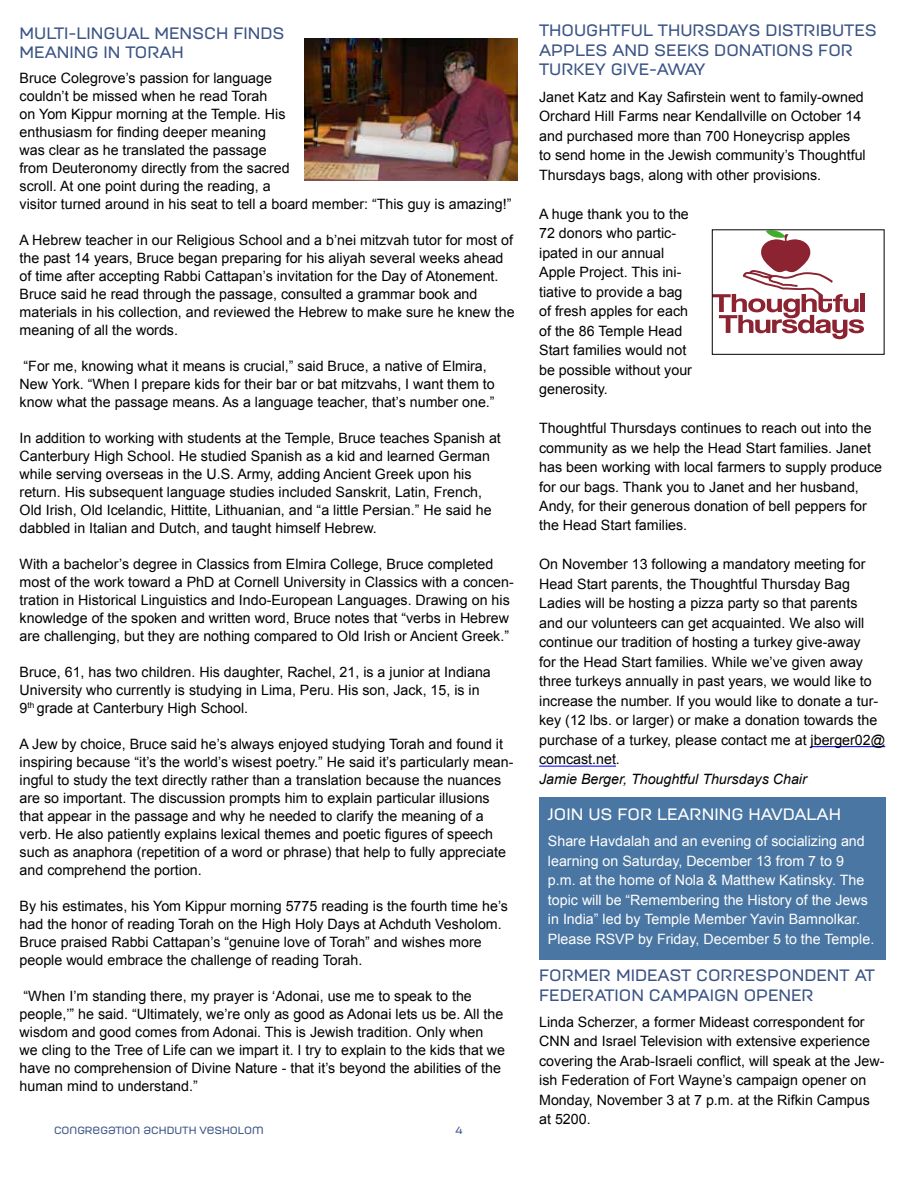
<style>
.page{position:relative;width:918px;height:1188px;background:#fff}
.page>*{position:absolute;margin:0;border:0;box-sizing:border-box;transform-origin:0 0}
.t1{font:500 16.5px/19.5px "Moderna Unicase";color:#3c5586}
.t2{font:500 16.5px "Moderna Unicase";color:#fff}
.t3{font:14.25px/18px "Arial";color:#000}
.t4{font:14.25px/19.5px "Arial";color:#fff}
.t5{font:italic 14.25px "Arial";color:#000}
.t6{font:500 10.5px "Moderna Unicase";color:#3c5586}
</style>
<div class="page">
<div style="left:539px;top:797px;width:347px;height:162px;background:#4976a2"></div>
<img style="left:305px;top:39px;width:213px;height:142px">
<div style="left:860px;top:294px;width:5px;height:18px;background:#8b2331"></div>
<svg style="left:714px;top:231px;width:150px;height:108px"></svg>
<div style="left:712px;top:229px;width:173px;height:126px;border:1px solid #000"></div>
<hr style="left:811px;top:746px;width:74px;height:1px;background:#00f">
<hr style="left:539px;top:766px;width:77px;height:1px;background:#00f">
<p class="t1" style="left:20px;top:24px;width:267px">MULTI-LINGUAL MENSCH FINDS<br>MEANING IN TORAH</p>
<p class="t3" style="left:20px;top:69px;width:493px">Bruce Colegrove’s passion for language<br>couldn’t be missed when he read Torah<br>on Yom Kippur morning at the Temple. His<br>enthusiasm for finding deeper meaning<br>was clear as he translated the passage<br>from Deuteronomy directly from the sacred<br>scroll. At one point during the reading, a<br>visitor turned around in his seat to tell a board member: “This guy is amazing!”</p>
<p class="t3" style="left:20px;top:231px;width:496px">A Hebrew teacher in our Religious School and a b’nei mitzvah tutor for most of the past 14 years, Bruce began preparing for his aliyah several weeks ahead of time after accepting Rabbi Cattapan’s invitation for the Day of Atonement.<br>Bruce said he read through the passage, consulted a grammar book and materials in his collection, and reviewed the Hebrew to make sure he knew the meaning of all the words.</p>
<p class="t3" style="left:20px;top:357px;width:477px">“For me, knowing what it means is crucial,” said Bruce, a native of Elmira,<br>New York. “When I prepare kids for their bar or bat mitzvahs, I want them to know what the passage means. As a language teacher, that’s number one.”</p>
<p class="t3" style="left:20px;top:429px;width:483px">In addition to working with students at the Temple, Bruce teaches Spanish at Canterbury High School. He studied Spanish as a kid and learned German while serving overseas in the U.S. Army, adding Ancient Greek upon his return. His subsequent language studies included Sanskrit, Latin, French, Old Irish, Old Icelandic, Hittite, Lithuanian, and “a little Persian.” He said he dabbled in Italian and Dutch, and taught himself Hebrew.</p>
<p class="t3" style="left:20px;top:555px;width:496px">With a bachelor’s degree in Classics from Elmira College, Bruce completed most of the work toward a PhD at Cornell University in Classics with a concen&shy;tration in Historical Linguistics and Indo-European Languages. Drawing on his knowledge of the spoken and written word, Bruce notes that “verbs in Hebrew are challenging, but they are nothing compared to Old Irish or Ancient Greek.”</p>
<p class="t3" style="left:20px;top:663px;width:473px">Bruce, 61, has two children. His daughter, Rachel, 21, is a junior at Indiana<br>University who currently is studying in Lima, Peru. His son, Jack, 15, is in<br>9<sup>th</sup> grade at Canterbury High School.</p>
<p class="t3" style="left:20px;top:735px;width:495px">A Jew by choice, Bruce said he’s always enjoyed studying Torah and found it inspiring because “it’s the world’s wisest poetry.” He said it’s particularly mean&shy;ingful to study the text directly rather than a translation because the nuances are so important. The discussion prompts him to explain particular illusions that appear in the passage and why he needed to clarify the meaning of a verb. He also patiently explains lexical themes and poetic figures of speech such as anaphora (repetition of a word or phrase) that help to fully appreciate and comprehend the portion.</p>
<p class="t3" style="left:20px;top:897px;width:490px">By his estimates, his Yom Kippur morning 5775 reading is the fourth time he’s had the honor of reading Torah on the High Holy Days at Achduth Vesholom.<br>Bruce praised Rabbi Cattapan’s “genuine love of Torah” and wishes more people would embrace the challenge of reading Torah.</p>
<p class="t3" style="left:20px;top:987px;width:487px">“When I’m standing there, my prayer is ‘Adonai, use me to speak to the people,’” he said. “Ultimately, we’re only as good as Adonai lets us be. All the wisdom and good comes from Adonai. This is Jewish tradition. Only when we cling to the Tree of Life can we impart it. I try to explain to the kids that we have no comprehension of Divine Nature - that it’s beyond the abilities of the human mind to understand.”</p>
<p class="t6" style="left:54px;top:1122px;width:211px">CONGREGATION ACHDUTH VESHOLOM</p>
<p class="t6" style="left:455px;top:1122px;width:9px">4</p>
<p class="t1" style="left:539px;top:21px;width:339px">THOUGHTFUL THURSDAYS DISTRIBUTES<br>APPLES AND SEEKS DONATIONS FOR<br>TURKEY GIVE-AWAY</p>
<p class="t3" style="left:539px;top:87px;width:328px;line-height:19.5px">Janet Katz and Kay Safirstein went to family-owned Orchard Hill Farms near Kendallville on October 14 and purchased more than 700 Honeycrisp apples to send home in the Jewish community’s Thoughtful Thursdays bags, along with other provisions.</p>
<p class="t3" style="left:539px;top:204px;width:154px;line-height:19.5px">A huge thank you to the<br>72 donors who partic&shy;ipated in our annual<br>Apple Project. This ini&shy;tiative to provide a bag of fresh apples for each of the 86 Temple Head<br>Start families would not be possible without your generosity.</p>
<p class="t3" style="left:539px;top:418px;width:344px;line-height:19.5px">Thoughtful Thursdays continues to reach out into the community as we help the Head Start families. Janet has been working with local farmers to supply produce for our bags. Thank you to Janet and her husband, Andy, for their generous donation of bell peppers for the Head Start families.</p>
<p class="t3" style="left:539px;top:555px;width:348px;line-height:19.5px">On November 13 following a mandatory meeting for Head Start parents, the Thoughtful Thursday Bag Ladies will be hosting a pizza party so that parents<br>and our volunteers can get acquainted. We also will continue our tradition of hosting a turkey give-away<br>for the Head Start families. While we’ve given away three turkeys annually in past years, we would like to increase the number. If you would like to donate a tur&shy;key (12 lbs. or larger) or make a donation towards the purchase of a turkey, please contact me at jberger02@ comcast.net.</p>
<p class="t5" style="left:539px;top:770px;width:269px">Jamie Berger, Thoughtful Thursdays Chair</p>
<p class="t2" style="left:548px;top:802px;width:295px">JOIN US FOR LEARNING HAVDALAH</p>
<p class="t4" style="left:548px;top:832px;width:328px">Share Havdalah and an evening of socializing and learning on Saturday, December 13 from 7 to 9 p.m. at the home of Nola &amp; Matthew Katinsky. The topic will be “Remembering the History of the Jews in India” led by Temple Member Yavin Bamnolkar.<br>Please RSVP by Friday, December 5 to the Temple.</p>
<p class="t1" style="left:539px;top:966px;width:337px">FORMER MIDEAST CORRESPONDENT AT<br>FEDERATION CAMPAIGN OPENER</p>
<p class="t3" style="left:539px;top:1012px;width:347px;line-height:19.5px">Linda Scherzer, a former Mideast correspondent for CNN and Israel Television with extensive experience covering the Arab-Israeli conflict, will speak at the Jew&shy;ish Federation of Fort Wayne’s campaign opener on Monday, November 3 at 7 p.m. at the Rifkin Campus at 5200.</p>
</div>
